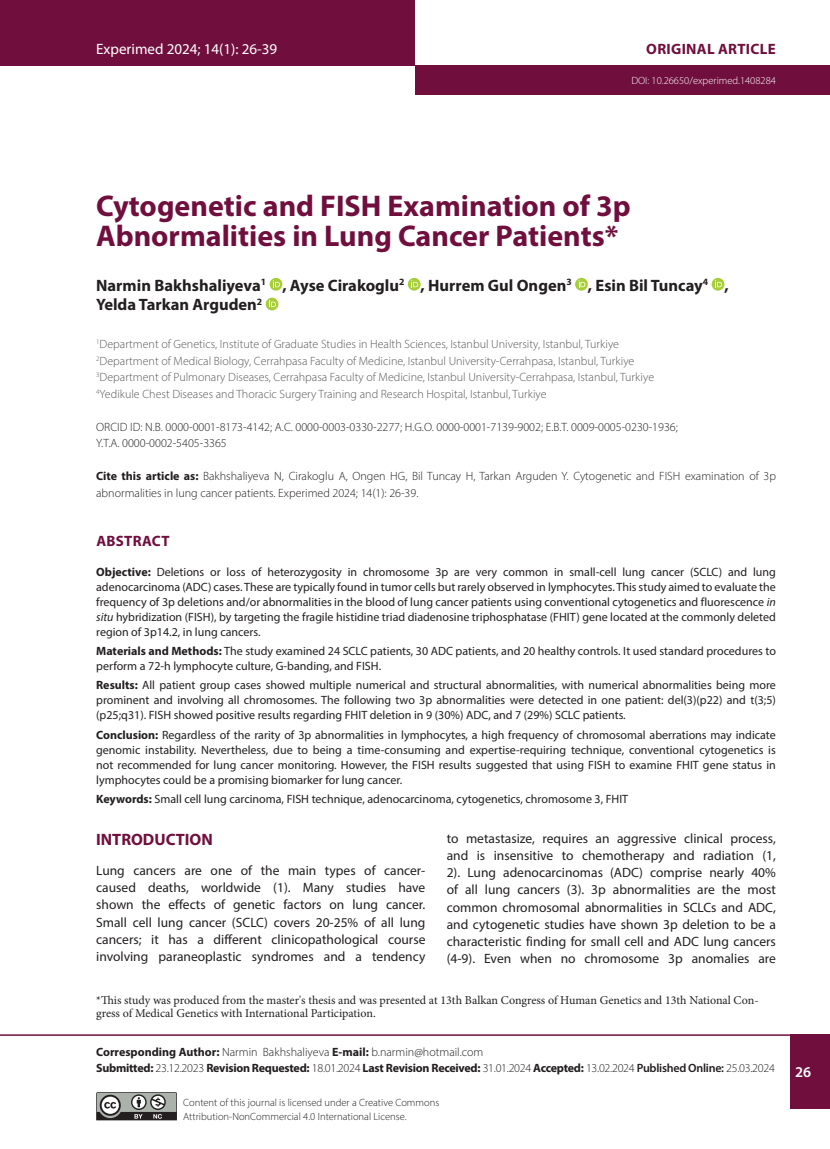
<style>
.page{position:relative;width:830px;height:1149px;background:#fff}
.page>*{position:absolute;margin:0;border:0;box-sizing:border-box;transform-origin:0 0}
.Baslik_1{font:700 30px/30px "Myriad Pro";color:#700f3d}
.Yazarlar{font:700 16.5px/19.8px "Myriad Pro";color:#231f20}
.Ana_baslik{font:700 16.5px "Myriad Pro";color:#700f3d}
.t1{font:15px "Myriad Pro";color:#fff}
.t2{font:700 15px "Myriad Pro";letter-spacing:.02em;color:#700f3d}
.t3{font:600 15px "Myriad Pro";color:#fff}
.Metin{font:13.5px/17.2px "Myriad Pro";color:#231f20;text-align:justify}
.Abstarct{font:12px/15px "Myriad Pro";color:#231f20;text-align:justify}
.t4{font:300 12px "Myriad Pro";color:#57585a}
.t5{font:300 12px/16.5px "Myriad Pro";color:#231f20}
.t6{font:12px/13.5px "Minion Pro";color:#231f20}
.t7{font:700 12px "Myriad Pro";letter-spacing:-.02em;color:#231f20}
.Keywords{font:12px "Myriad Pro";color:#231f20}
.t8{font:300 10.5px "Myriad Pro";color:#231f20}
.t9{font:300 10.5px "Myriad Pro";color:#fff}
.s1{font-weight:700}
.s2{font-style:italic}
.s3{font-weight:300}
.s4{font-weight:600}
</style>
<div class="page">
<div style="left:0;top:0;width:415px;height:66px;background:#700f3d"></div>
<div style="left:415px;top:66px;width:414px;height:29px;background:#700f3d"></div>
<svg style="left:269px;top:278px;width:13px;height:12px"></svg>
<svg style="left:273px;top:280px;width:7px;height:7px"></svg>
<svg style="left:407px;top:278px;width:13px;height:12px"></svg>
<svg style="left:411px;top:280px;width:7px;height:7px"></svg>
<svg style="left:574px;top:278px;width:13px;height:12px"></svg>
<svg style="left:578px;top:280px;width:7px;height:7px"></svg>
<svg style="left:711px;top:278px;width:13px;height:12px"></svg>
<svg style="left:714px;top:280px;width:7px;height:7px"></svg>
<svg style="left:265px;top:297px;width:13px;height:13px"></svg>
<svg style="left:269px;top:300px;width:7px;height:7px"></svg>
<hr style="left:0;top:1033px;width:829px;height:2px;background:#700f3d">
<div style="left:790px;top:1034px;width:39px;height:74px;background:#700f3d"></div>
<svg style="left:96px;top:1092px;width:81px;height:27px;background:#858784"></svg>
<p class="t1" style="left:96px;top:39px;width:182px">Experimed 2024; 14(1): 26-39</p>
<p class="t2" style="left:646px;top:39px;width:131px">ORIGINAL ARTICLE</p>
<p class="t9" style="left:631px;top:75px;width:146px">DOI: 10.26650/experimed.1408284</p>
<p class="Baslik_1" style="left:96px;top:190px;width:536px">Cytogenetic and FISH Examination of 3p<br>Abnormalities in Lung Cancer Patients*</p>
<p class="Yazarlar" style="left:96px;top:274px;width:633px">Narmin Bakhshaliyeva<sup>1</sup> , Ayse Cirakoglu<sup>2</sup> , Hurrem Gul Ongen<sup>3</sup> , Esin Bil Tuncay<sup>4</sup> ,<br>Yelda Tarkan Arguden<sup>2</sup></p>
<p class="t4" style="left:96px;top:337px;width:524px"><sup>1</sup>Department of Genetics, Institute of Graduate Studies in Health Sciences, Istanbul University, Istanbul, Turkiye</p>
<p class="t4" style="left:96px;top:353px;width:539px"><sup>2</sup>Department of Medical Biology, Cerrahpasa Faculty of Medicine, Istanbul University-Cerrahpasa, Istanbul, Turkiye</p>
<p class="t4" style="left:96px;top:370px;width:559px"><sup>3</sup>Department of Pulmonary Diseases, Cerrahpasa Faculty of Medicine, Istanbul University-Cerrahpasa, Istanbul, Turkiye</p>
<p class="t4" style="left:96px;top:386px;width:451px"><sup>4</sup>Yedikule Chest Diseases and Thoracic Surgery Training and Research Hospital, Istanbul, Turkiye</p>
<p class="t5" style="left:96px;top:418px;width:583px">ORCID ID: N.B. 0000-0001-8173-4142; A.C. 0000-0003-0330-2277; H.G.O. 0000-0001-7139-9002; E.B.T. 0009-0005-0230-1936;<br>Y.T.A. 0000-0002-5405-3365</p>
<p class="t5" style="left:96px;top:468px;width:681px"><span class="s1">Cite this article as:</span> Bakhshaliyeva N, Cirakoglu A, Ongen HG, Bil Tuncay H, Tarkan Arguden Y. Cytogenetic and FISH examination of 3p abnormalities in lung cancer patients. Experimed 2024; 14(1): 26-39.</p>
<p class="t2" style="left:96px;top:530px;width:75px">ABSTRACT</p>
<p class="Abstarct" style="left:96px;top:564px;width:681px"><span class="s1">Objective:</span> Deletions or loss of heterozygosity in chromosome 3p are very common in small-cell lung cancer (SCLC) and lung adenocarcinoma (ADC) cases. These are typically found in tumor cells but rarely observed in lymphocytes. This study aimed to evaluate the frequency of 3p deletions and/or abnormalities in the blood of lung cancer patients using conventional cytogenetics and fluorescence <span class="s2">in situ</span> hybridization (FISH), by targeting the fragile histidine triad diadenosine triphosphatase (FHIT) gene located at the commonly deleted region of 3p14.2, in lung cancers.</p>
<p class="Abstarct" style="left:96px;top:643px;width:681px"><span class="s1">Materials and Methods:</span> The study examined 24 SCLC patients, 30 ADC patients, and 20 healthy controls. It used standard procedures to perform a 72-h lymphocyte culture, G-banding, and FISH.</p>
<p class="Abstarct" style="left:96px;top:677px;width:681px"><span class="s1">Results:</span> All patient group cases showed multiple numerical and structural abnormalities, with numerical abnormalities being more prominent and involving all chromosomes. The following two 3p abnormalities were detected in one patient: del(3)(p22) and t(3;5) (p25;q31). FISH showed positive results regarding FHIT deletion in 9 (30%) ADC, and 7 (29%) SCLC patients.</p>
<p class="Abstarct" style="left:96px;top:726px;width:680px"><span class="s1">Conclusion:</span> Regardless of the rarity of 3p abnormalities in lymphocytes, a high frequency of chromosomal aberrations may indicate genomic instability. Nevertheless, due to being a time-consuming and expertise-requiring technique, conventional cytogenetics is not recommended for lung cancer monitoring. However, the FISH results suggested that using FISH to examine FHIT gene status in lymphocytes could be a promising biomarker for lung cancer.</p>
<p class="Keywords" style="left:96px;top:791px;width:533px"><span class="s1">Keywords:</span> Small cell lung carcinoma, FISH technique, adenocarcinoma, cytogenetics, chromosome 3, FHIT</p>
<p class="Metin" style="left:446px;top:828px;width:330px">to metastasize, requires an aggressive clinical process, and is insensitive to chemotherapy and radiation (1, 2). Lung adenocarcinomas (ADC) comprise nearly 40% of all lung cancers (3). 3p abnormalities are the most common chromosomal abnormalities in SCLCs and ADC, and cytogenetic studies have shown 3p deletion to be a characteristic finding for small cell and ADC lung cancers (4-9). Even when no chromosome 3p anomalies are</p>
<p class="t6" style="left:96px;top:992px;width:663px">*This study was produced from the master's thesis and was presented at 13th Balkan Congress of Human Genetics and 13th National Con&shy;gress of Medical Genetics with International Participation.</p>
<p class="Ana_baslik" style="left:96px;top:828px;width:118px">INTRODUCTION</p>
<p class="Metin" style="left:96px;top:861px;width:330px">Lung cancers are one of the main types of cancer&shy;caused deaths, worldwide (1). Many studies have shown the effects of genetic factors on lung cancer.<br>Small cell lung cancer (SCLC) covers 20-25% of all lung cancers; it has a different clinicopathological course involving paraneoplastic syndromes and a tendency</p>
<p class="t5" style="left:96px;top:1043px;width:388px"><span class="s1">Corresponding Author:</span> Narmin Bakhshaliyeva <span class="s1">E-mail:</span> b.narmin@hotmail.com</p>
<p class="t7" style="left:96px;top:1059px;width:679px">Submitted: <span class="s3">23.12.2023</span> Revision Requested: <span class="s3">18.01.2024</span> Last Revision Received: <span class="s3">31.01.2024</span> Accepted: <span class="s3">13.02.2024</span> <span class="s4">Published Online:</span> <span class="s3">25.03.2024</span></p>
<p class="t8" style="left:183px;top:1095px;width:257px">Content of this journal is licensed under a Creative Commons</p>
<p class="t8" style="left:183px;top:1110px;width:225px">Attribution-NonCommercial 4.0 International License.</p>
<p class="t3" style="left:794px;top:1062px;width:18px">26</p>
</div>
